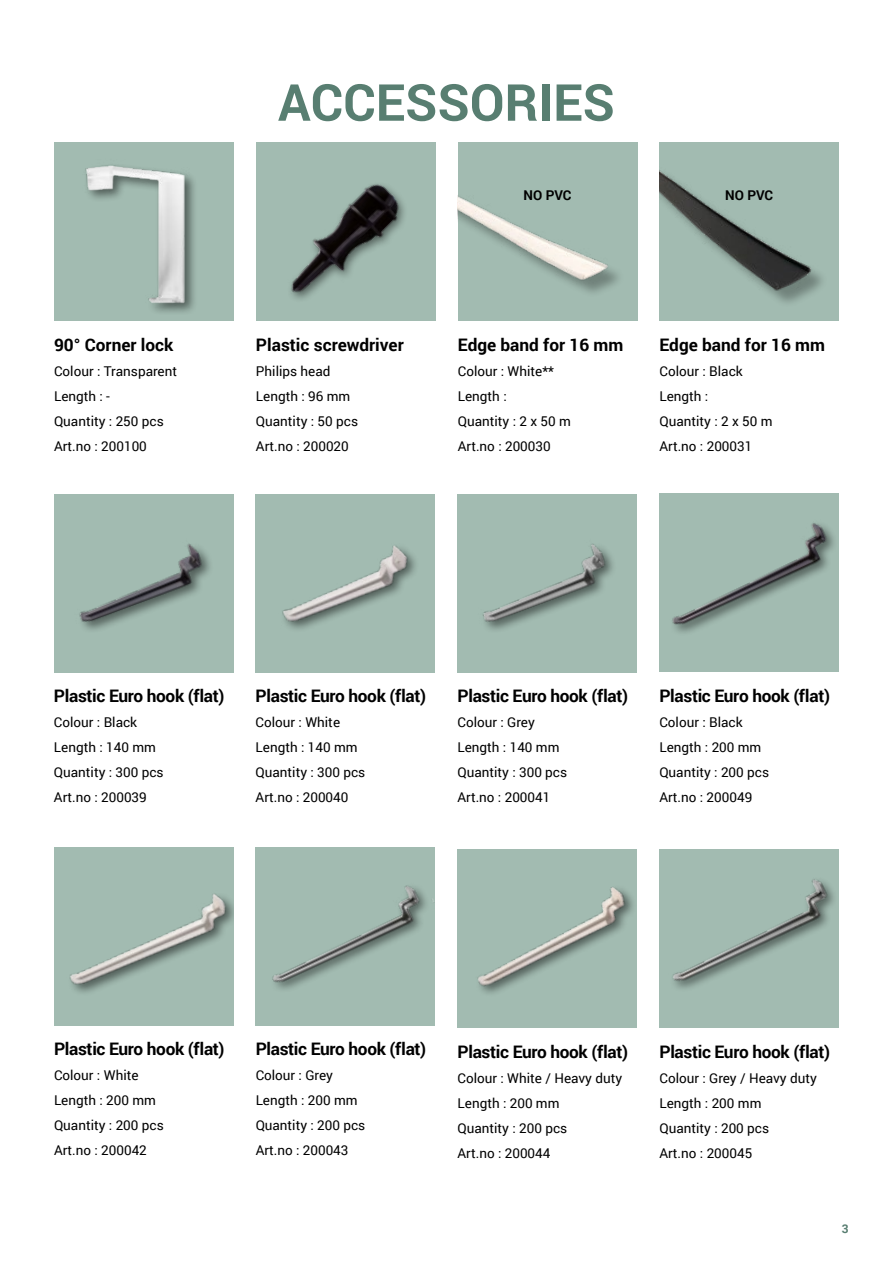
<style>
.page{position:relative;width:893px;height:1263px;background:#fff}
.page>*{position:absolute;margin:0;border:0;box-sizing:border-box;transform-origin:0 0}
.t1{font:700 51px "Roboto";color:#587e71}
.t2{font:700 17.25px "Roboto";letter-spacing:-.02em;color:#000}
.t3{font:700 17.25px "Roboto";color:#000}
.t4{font:13.5px/25px "Roboto";color:#000}
.t5{font:700 13.5px "Roboto";color:#000}
.t6{font:700 12px "Roboto";color:#587e71}
</style>
<div class="page">
<img style="left:54px;top:142px;width:179px;height:179px">
<img style="left:256px;top:142px;width:179px;height:179px">
<div style="left:458px;top:142px;width:179px;height:179px;background:#a2bbb1"></div>
<img style="left:458px;top:197px;width:161px;height:96px">
<div style="left:659px;top:142px;width:180px;height:179px;background:#a2bbb1"></div>
<img style="left:659px;top:170px;width:163px;height:133px">
<img style="left:256px;top:494px;width:179px;height:178px">
<img style="left:458px;top:849px;width:179px;height:179px">
<img style="left:458px;top:494px;width:179px;height:178px">
<div style="left:659px;top:849px;width:180px;height:179px;background:#a2bbb1"></div>
<img style="left:673px;top:879px;width:161px;height:110px">
<img style="left:54px;top:847px;width:179px;height:178px">
<div style="left:256px;top:847px;width:179px;height:178px;background:#a2bbb1"></div>
<img style="left:272px;top:885px;width:162px;height:105px">
<img style="left:54px;top:494px;width:179px;height:178px">
<div style="left:659px;top:493px;width:180px;height:179px;background:#a2bbb1"></div>
<img style="left:672px;top:523px;width:162px;height:110px">
<p class="t3" style="left:54px;top:333px;width:121px">90° Corner lock</p>
<p class="t4" style="left:54px;top:358px;width:125px">Colour : Transparent<br>Length : -<br>Quantity : 250 pcs<br>Art.no : 200100</p>
<h1 class="t1" style="left:278px;top:67px;width:338px">ACCESSORIES</h1>
<p class="t5" style="left:524px;top:186px;width:49px">NO PVC</p>
<p class="t5" style="left:725px;top:186px;width:49px">NO PVC</p>
<p class="t3" style="left:256px;top:333px;width:149px">Plastic screwdriver</p>
<p class="t4" style="left:256px;top:358px;width:104px">Philips head<br>Length : 96 mm<br>Quantity : 50 pcs<br>Art.no : 200020</p>
<p class="t3" style="left:458px;top:333px;width:167px">Edge band for 16 mm</p>
<p class="t4" style="left:458px;top:358px;width:115px">Colour : White**<br>Length :<br>Quantity : 2 x 50 m<br>Art.no : 200030</p>
<p class="t3" style="left:659px;top:333px;width:167px">Edge band for 16 mm</p>
<p class="t4" style="left:659px;top:358px;width:115px">Colour : Black<br>Length :<br>Quantity : 2 x 50 m<br>Art.no : 200031</p>
<p class="t2" style="left:54px;top:684px;width:172px">Plastic Euro hook (flat)</p>
<p class="t4" style="left:54px;top:709px;width:111px">Colour : Black<br>Length : 140 mm<br>Quantity : 300 pcs<br>Art.no : 200039</p>
<p class="t2" style="left:256px;top:684px;width:172px">Plastic Euro hook (flat)</p>
<p class="t4" style="left:256px;top:709px;width:111px">Colour : White<br>Length : 140 mm<br>Quantity : 300 pcs<br>Art.no : 200040</p>
<p class="t2" style="left:457px;top:684px;width:172px">Plastic Euro hook (flat)</p>
<p class="t4" style="left:457px;top:709px;width:111px">Colour : Grey<br>Length : 140 mm<br>Quantity : 300 pcs<br>Art.no : 200041</p>
<p class="t2" style="left:659px;top:683px;width:172px">Plastic Euro hook (flat)</p>
<p class="t4" style="left:659px;top:709px;width:111px">Colour : Black<br>Length : 200 mm<br>Quantity : 200 pcs<br>Art.no : 200049</p>
<p class="t2" style="left:54px;top:1037px;width:172px">Plastic Euro hook (flat)</p>
<p class="t4" style="left:54px;top:1062px;width:111px">Colour : White<br>Length : 200 mm<br>Quantity : 200 pcs<br>Art.no : 200042</p>
<p class="t2" style="left:256px;top:1037px;width:172px">Plastic Euro hook (flat)</p>
<p class="t4" style="left:256px;top:1062px;width:111px">Colour : Grey<br>Length : 200 mm<br>Quantity : 200 pcs<br>Art.no : 200043</p>
<p class="t2" style="left:458px;top:1039px;width:172px">Plastic Euro hook (flat)</p>
<p class="t4" style="left:458px;top:1065px;width:166px">Colour : White / Heavy duty<br>Length : 200 mm<br>Quantity : 200 pcs<br>Art.no : 200044</p>
<p class="t2" style="left:659px;top:1039px;width:172px">Plastic Euro hook (flat)</p>
<p class="t4" style="left:659px;top:1065px;width:159px">Colour : Grey / Heavy duty<br>Length : 200 mm<br>Quantity : 200 pcs<br>Art.no : 200045</p>
<p class="t6" style="left:842px;top:1220px;width:8px">3</p>
</div>
